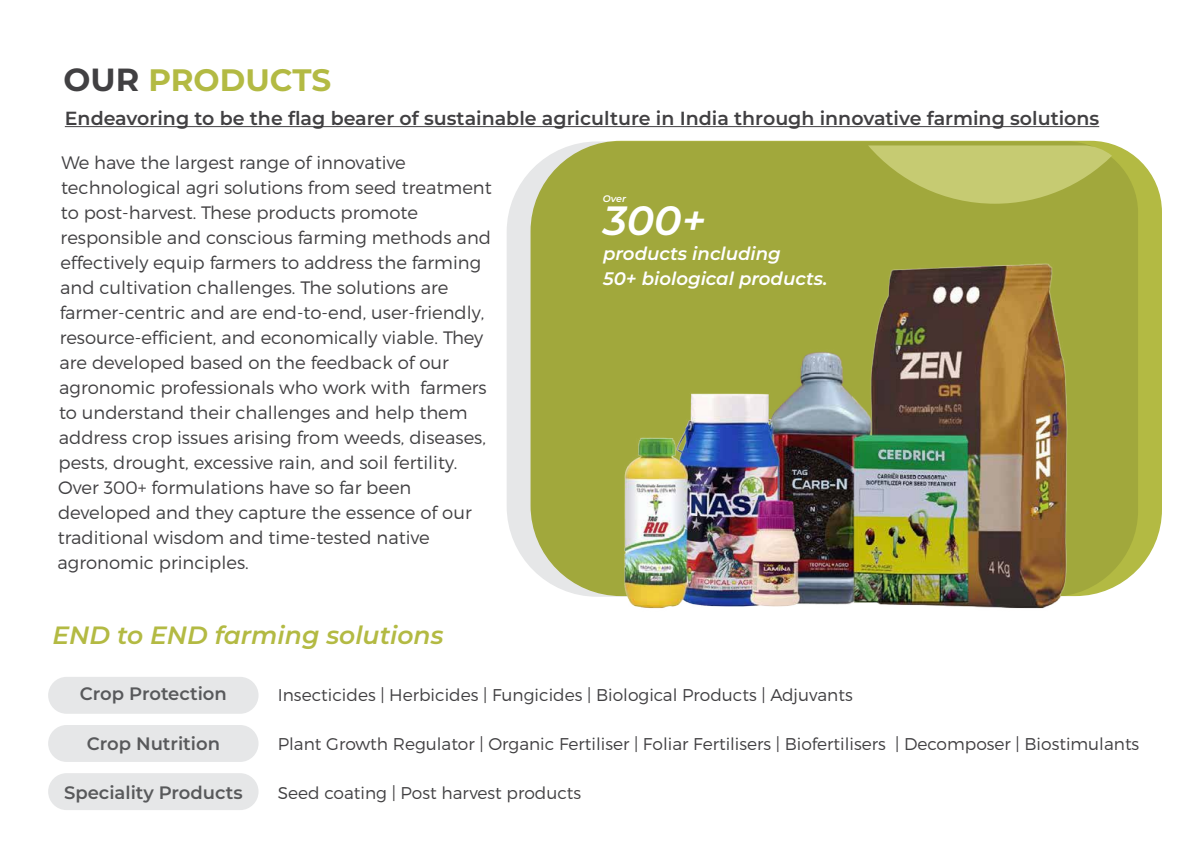
<style>
.page{position:relative;width:1191px;height:842px;background:#fff}
.page>*{position:absolute;margin:0;border:0;box-sizing:border-box;transform-origin:0 0}
.t1{font:italic 600 40.8px "Montserrat";color:#fff}
.t2{font:700 31px "Montserrat";color:#b3ba43}
.t3{font:italic 600 25px "Montserrat";color:#b3ba43}
.t4{font:600 19px "Montserrat";color:#414042}
.t5{font:italic 600 18.1px/25px "Montserrat";color:#fff}
.t6{font:300 18px/25px "Montserrat";color:#414042}
.t7{font:600 18px "Montserrat";color:#58595b}
.t8{font:300 17px "Montserrat";color:#414042}
.t9{font:italic 600 9.5px "Montserrat";color:#fff}
.s1{font-size:32px;color:#414042}
</style>
<div class="page">
<svg style="left:507px;top:172px;width:571px;height:425px;fill:#e6e7e8"></svg>
<svg style="left:530px;top:141px;width:632px;height:455px;background:#acb250"></svg>
<img style="left:574px;top:150px;width:496px;height:459px">
<hr style="left:65px;top:126px;width:1034px;height:1px;background:#414042">
<div style="left:48px;top:677px;width:210px;height:37px;background:#e6e7e8;border-radius:18px"></div>
<div style="left:48px;top:725px;width:210px;height:37px;background:#e6e7e8;border-radius:18px"></div>
<div style="left:48px;top:773px;width:210px;height:37px;background:#e6e7e8;border-radius:18px"></div>
<svg style="left:868px;top:145px;width:244px;height:59px;background:#bbc061"></svg>
<h2 class="t2" style="left:64px;top:57px;width:269px"><span class="s1">OUR</span> PRODUCTS</h2>
<p class="t4" style="left:65px;top:104px;width:1036px">Endeavoring to be the flag bearer of sustainable agriculture in India through innovative farming solutions</p>
<p class="t6" style="left:58px;top:149px;width:435px">We have the largest range of innovative technological agri solutions from seed treatment to post-harvest. These products promote responsible and conscious farming methods and effectively equip farmers to address the farming and cultivation challenges. The solutions are farmer-centric and are end-to-end, user-friendly, resource-efficient, and economically viable. They are developed based on the feedback of our agronomic professionals who work with farmers to understand their challenges and help them address crop issues arising from weeds, diseases, pests, drought, excessive rain, and soil fertility.<br>Over 300+ formulations have so far been developed and they capture the essence of our traditional wisdom and time-tested native agronomic principles.</p>
<h3 class="t3" style="left:52px;top:617px;width:393px">END to END farming solutions</h3>
<p class="t9" style="left:603px;top:192px;width:25px">Over</p>
<h1 class="t1" style="left:603px;top:192px;width:104px">300+</h1>
<p class="t5" style="left:603px;top:240px;width:226px">products including<br>50+ biological products.</p>
<p class="t7" style="left:80px;top:681px;width:149px">Crop Protection</p>
<p class="t7" style="left:87px;top:731px;width:135px">Crop Nutrition</p>
<p class="t7" style="left:64px;top:779px;width:180px">Speciality Products</p>
<p class="t8" style="left:278px;top:685px;width:576px">Insecticides | Herbicides | Fungicides | Biological Products | Adjuvants</p>
<p class="t8" style="left:278px;top:734px;width:863px">Plant Growth Regulator | Organic Fertiliser | Foliar Fertilisers | Biofertilisers | Decomposer | Biostimulants</p>
<p class="t8" style="left:278px;top:783px;width:305px">Seed coating | Post harvest products</p>
</div>
